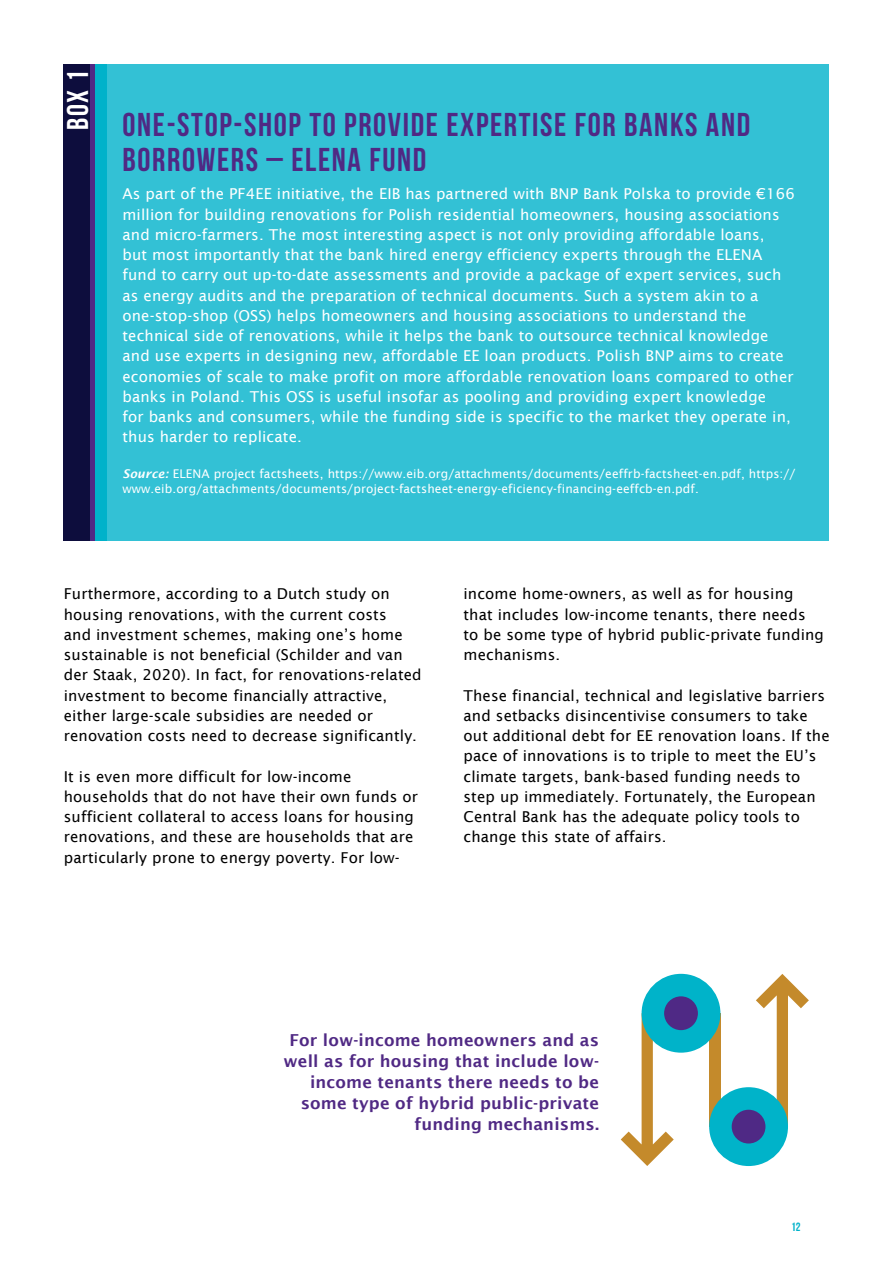
<style>
.page{position:relative;width:893px;height:1263px;background:#fff}
.page>*{position:absolute;margin:0;border:0;box-sizing:border-box;transform-origin:0 0}
.t1{font:33px/34.5px "Bebas Neue";letter-spacing:.05em;color:#502984}
.t2{font:700 30px "Bebas Neue";color:#fff}
.t3{font:600 16.5px/21px "Lucida Sans";letter-spacing:.01em;color:#502984;text-align:right}
.t4{font:15px/20.2px "Lucida Sans";letter-spacing:.01em;color:#000}
.t5{font:15px/20.2px "Lucida Sans";letter-spacing:.01em;color:#fff}
.t6{font:12px/15px "Lucida Sans";letter-spacing:.01em;color:#fff}
.t7{font:12px "Bebas Neue";color:#00b2ca}
.s1{font-weight:600;font-style:italic}
</style>
<div class="page">
<div style="left:64px;top:64px;width:765px;height:476px;background:#33c1d5"></div>
<div style="left:95px;top:64px;width:12px;height:476px;background:#00b2ca"></div>
<div style="left:90px;top:64px;width:5px;height:476px;background:#502984"></div>
<div style="left:64px;top:64px;width:26px;height:476px;background:#0d0d3d"></div>
<div style="left:709px;top:1013px;width:11px;height:113px;background:#c48a2b"></div>
<svg style="left:756px;top:974px;width:53px;height:146px"></svg>
<div style="left:709px;top:1087px;width:79px;height:79px;background:#00b3c9;border-radius:50%"></div>
<svg style="left:621px;top:1013px;width:53px;height:153px"></svg>
<div style="left:642px;top:974px;width:78px;height:79px;background:#00b3c9;border-radius:50%"></div>
<div style="left:664px;top:996px;width:34px;height:34px;background:#4f2985;border-radius:50%"></div>
<div style="left:732px;top:1110px;width:33px;height:33px;background:#4f2985;border-radius:50%"></div>
<h2 class="t2" style="left:61px;top:130px;width:61px;rotate:-90deg">Box 1</h2>
<h1 class="t1" style="left:122px;top:107px;width:629px">ONE-STOP-SHOP TO PROVIDE EXPERTISE FOR BANKS AND<br>BORROWERS – ELENA FUND</h1>
<p class="t5" style="left:122px;top:184px;width:674px">As part of the PF4EE initiative, the EIB has partnered with BNP Bank Polska to provide €166 million for building renovations for Polish residential homeowners, housing associations and micro-farmers. The most interesting aspect is not only providing affordable loans,<br>but most importantly that the bank hired energy efficiency experts through the ELENA fund to carry out up-to-date assessments and provide a package of expert services, such as energy audits and the preparation of technical documents. Such a system akin to a one-stop-shop (OSS) helps homeowners and housing associations to understand the technical side of renovations, while it helps the bank to outsource technical knowledge and use experts in designing new, affordable EE loan products. Polish BNP aims to create economies of scale to make profit on more affordable renovation loans compared to other banks in Poland. This OSS is useful insofar as pooling and providing expert knowledge<br>for banks and consumers, while the funding side is specific to the market they operate in, thus harder to replicate.</p>
<p class="t6" style="left:122px;top:466px;width:674px"><span class="s1">Source:</span> ELENA project factsheets, https://www.eib.org/attachments/documents/eeffrb-factsheet-en.pdf, https:// www.eib.org/attachments/documents/project-factsheet-energy-eficiency-financing-eeffcb-en.pdf.</p>
<p class="t4" style="left:64px;top:584px;width:359px">Furthermore, according to a Dutch study on housing renovations, with the current costs<br>and investment schemes, making one’s home sustainable is not beneficial (Schilder and van der Staak, 2020). In fact, for renovations-related investment to become financially attractive, either large-scale subsidies are needed or renovation costs need to decrease significantly.</p>
<p class="t4" style="left:64px;top:766px;width:356px">It is even more difficult for low-income households that do not have their own funds or sufficient collateral to access loans for housing renovations, and these are households that are particularly prone to energy poverty. For low-</p>
<p class="t4" style="left:463px;top:584px;width:362px">income home-owners, as well as for housing that includes low-income tenants, there needs to be some type of hybrid public-private funding mechanisms.</p>
<p class="t4" style="left:463px;top:685px;width:368px">These financial, technical and legislative barriers and setbacks disincentivise consumers to take out additional debt for EE renovation loans. If the pace of innovations is to triple to meet the EU’s climate targets, bank-based funding needs to step up immediately. Fortunately, the European Central Bank has the adequate policy tools to change this state of affairs.</p>
<p class="t3" style="left:283px;top:1029px;width:317px">For low-income homeowners and as well as for housing that include low&shy;income tenants there needs to be some type of hybrid public-private funding mechanisms.</p>
<p class="t7" style="left:791px;top:1220px;width:11px">12</p>
</div>
